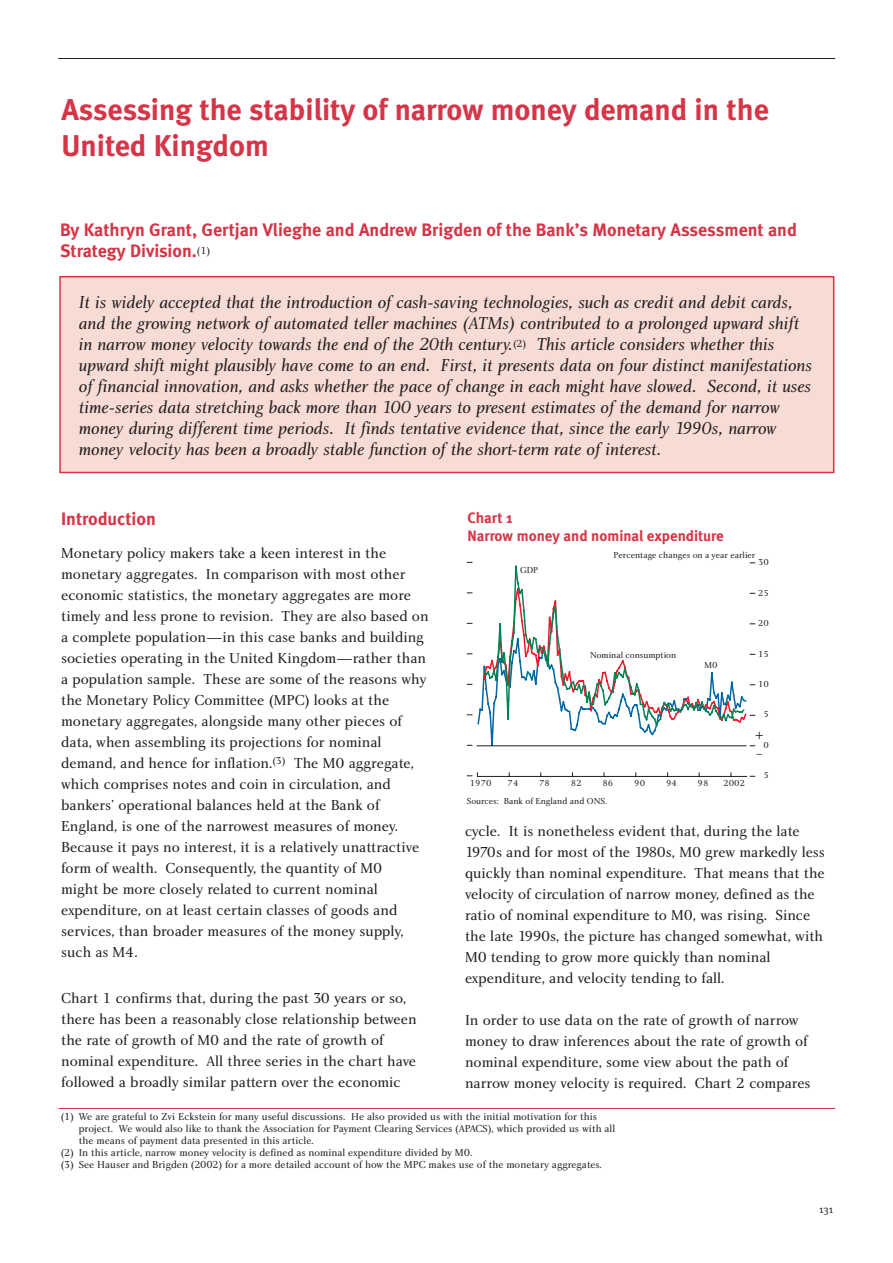
<style>
.page{position:relative;width:893px;height:1263px;background:#fff}
.page>*{position:absolute;margin:0;border:0;box-sizing:border-box;transform-origin:0 0}
.t1{font:700 30px/36px "Meta";color:#d63547}
.t2{font:18px/21px "Charlotte Book Italic Plain";color:#231f1f}
.t3{font:700 18px/21px "Meta";color:#d63547}
.t4{font:15px/21px "Charlotte Book Plain";color:#231f1f}
.t5{font:700 15px/18px "Meta";color:#d63547}
.t6{font:12px/18px "Charlotte Book Plain";color:#231f1f}
.t7{font:10.5px "Charlotte Book Plain";color:#231f1f}
.t8{font:10.5px "Meta Normal";color:#231f1f}
.t9{font:9px "Charlotte Book Plain";color:#231f1f}
</style>
<div class="page">
<hr style="left:58px;top:58px;width:777px;height:1px;background:#231f1f">
<div style="left:60px;top:277px;width:773px;height:195px;background:#f7dbd5"></div>
<div style="left:59px;top:276px;width:775px;height:197px;border:2px solid #d63547"></div>
<hr style="left:477px;top:776px;width:270px;height:1px;background:#231f1f">
<svg style="left:467px;top:773px;width:11px;height:3px"></svg>
<svg style="left:467px;top:562px;width:288px;height:185px"></svg>
<hr style="left:477px;top:745px;width:269px;height:1px;background:#231f1f">
<hr style="left:58px;top:1108px;width:777px;height:1px;background:#d63547">
<h1 class="t1" style="left:62px;top:94px;width:708px">Assessing the stability of narrow money demand in the<br>United Kingdom</h1>
<p class="t3" style="left:60px;top:222px;width:738px">By Kathryn Grant, Gertjan Vlieghe and Andrew Brigden of the Bank’s Monetary Assessment and<br>Strategy Division.<sup>(1)</sup></p>
<p class="t2" style="left:79px;top:294px;width:734px">It is widely accepted that the introduction of cash-saving technologies, such as credit and debit cards, and the growing network of automated teller machines (ATMs) contributed to a prolonged upward shift in narrow money velocity towards the end of the 20th century.<sup>(2)</sup> This article considers whether this upward shift might plausibly have come to an end. First, it presents data on four distinct manifestations of financial innovation, and asks whether the pace of change in each might have slowed. Second, it uses time-series data stretching back more than 100 years to present estimates of the demand for narrow money during different time periods. It finds tentative evidence that, since the early 1990s, narrow money velocity has been a broadly stable function of the short-term rate of interest.</p>
<p class="t3" style="left:61px;top:510px;width:96px">Introduction</p>
<p class="t4" style="left:61px;top:544px;width:369px">Monetary policy makers take a keen interest in the monetary aggregates. In comparison with most other economic statistics, the monetary aggregates are more timely and less prone to revision. They are also based on a complete population—in this case banks and building societies operating in the United Kingdom—rather than a population sample. These are some of the reasons why the Monetary Policy Committee (MPC) looks at the monetary aggregates, alongside many other pieces of data, when assembling its projections for nominal demand, and hence for inflation.<sup>(3)</sup> The M0 aggregate, which comprises notes and coin in circulation, and bankers’ operational balances held at the Bank of England, is one of the narrowest measures of money.<br>Because it pays no interest, it is a relatively unattractive form of wealth. Consequently, the quantity of M0<br>might be more closely related to current nominal expenditure, on at least certain classes of goods and services, than broader measures of the money supply, such as M4.</p>
<p class="t4" style="left:61px;top:989px;width:357px">Chart 1 confirms that, during the past 30 years or so, there has been a reasonably close relationship between the rate of growth of M0 and the rate of growth of nominal expenditure. All three series in the chart have followed a broadly similar pattern over the economic</p>
<p class="t5" style="left:467px;top:511px;width:258px">Chart 1<br>Narrow money and nominal expenditure</p>
<p class="t9" style="left:520px;top:566px;width:20px">GDP</p>
<p class="t9" style="left:613px;top:551px;width:143px">Percentage changes on a year earlier</p>
<p class="t9" style="left:758px;top:559px;width:12px">30</p>
<p class="t9" style="left:758px;top:589px;width:12px">25</p>
<p class="t9" style="left:590px;top:651px;width:88px">Nominal consumption</p>
<p class="t9" style="left:704px;top:662px;width:15px">M0</p>
<p class="t9" style="left:758px;top:620px;width:12px">20</p>
<p class="t9" style="left:758px;top:650px;width:12px">15</p>
<p class="t9" style="left:758px;top:681px;width:12px">10</p>
<p class="t9" style="left:763px;top:711px;width:7px">5</p>
<p class="t6" style="left:755px;top:727px;width:9px">+ –</p>
<p class="t9" style="left:763px;top:741px;width:7px">0</p>
<p class="t9" style="left:470px;top:779px;width:23px">1970</p>
<p class="t9" style="left:507px;top:779px;width:12px">74</p>
<p class="t9" style="left:539px;top:779px;width:12px">78</p>
<p class="t9" style="left:571px;top:779px;width:12px">82</p>
<p class="t9" style="left:602px;top:779px;width:12px">86</p>
<p class="t9" style="left:634px;top:779px;width:12px">90</p>
<p class="t9" style="left:666px;top:779px;width:12px">94</p>
<p class="t9" style="left:697px;top:779px;width:12px">98</p>
<p class="t9" style="left:723px;top:779px;width:23px">2002</p>
<p class="t9" style="left:467px;top:797px;width:142px">Sources: Bank of England and ONS.</p>
<p class="t9" style="left:763px;top:772px;width:7px">5</p>
<p class="t4" style="left:465px;top:822px;width:361px">cycle. It is nonetheless evident that, during the late 1970s and for most of the 1980s, M0 grew markedly less quickly than nominal expenditure. That means that the velocity of circulation of narrow money, defined as the ratio of nominal expenditure to M0, was rising. Since the late 1990s, the picture has changed somewhat, with M0 tending to grow more quickly than nominal expenditure, and velocity tending to fall.</p>
<p class="t4" style="left:465px;top:1011px;width:347px">In order to use data on the rate of growth of narrow money to draw inferences about the rate of growth of nominal expenditure, some view about the path of narrow money velocity is required. Chart 2 compares</p>
<p class="t7" style="left:61px;top:1113px;width:538px">(1) We are grateful to Zvi Eckstein for many useful discussions. He also provided us with the initial motivation for this</p>
<p class="t7" style="left:79px;top:1125px;width:538px">project. We would also like to thank the Association for Payment Clearing Services (APACS), which provided us with all</p>
<p class="t7" style="left:79px;top:1137px;width:236px">the means of payment data presented in this article.</p>
<p class="t7" style="left:61px;top:1149px;width:413px">(2) In this article, narrow money velocity is defined as nominal expenditure divided by M0.</p>
<p class="t7" style="left:61px;top:1161px;width:542px">(3) See Hauser and Brigden (2002) for a more detailed account of how the MPC makes use of the monetary aggregates.</p>
<p class="t8" style="left:819px;top:1206px;width:16px">131</p>
</div>
